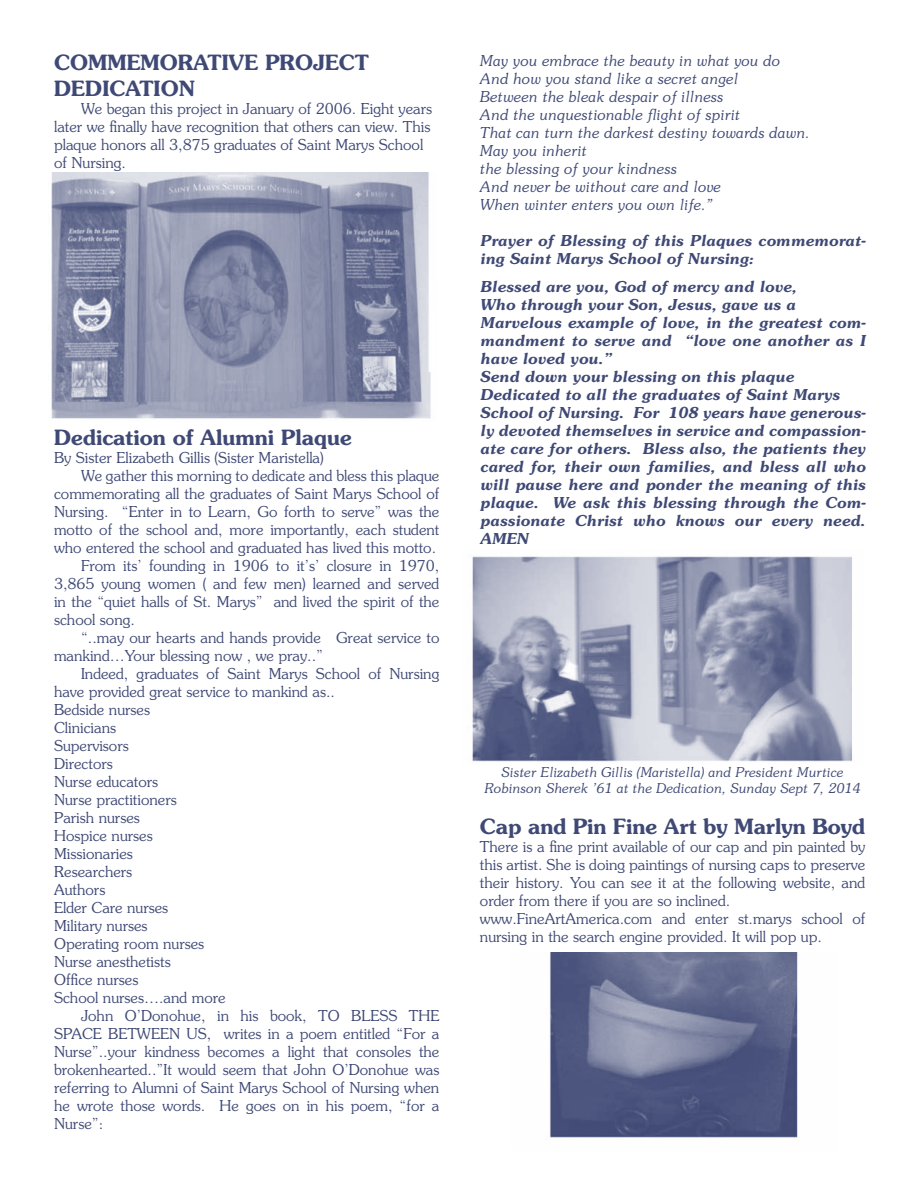
<style>
.page{position:relative;width:918px;height:1188px;background:#fff}
.page>*{position:absolute;margin:0;border:0;box-sizing:border-box;transform-origin:0 0}
.t1{font:600 21px/25.2px "Souvenir";color:#3f4975}
.t2{font:300 15px/18px "Souvenir";color:#3f4975}
.t3{font:italic 600 15px/18px "Souvenir";color:#3f4975}
.t4{font:italic 300 15px/18px "Souvenir";color:#3f4975}
.t5{font:italic 300 13.5px/16.2px "Souvenir";color:#3f4975;text-align:center}
</style>
<div class="page">
<img style="left:472px;top:556px;width:380px;height:206px">
<img style="left:550px;top:952px;width:248px;height:186px">
<img style="left:51px;top:173px;width:380px;height:246px">
<h1 class="t1" style="left:54px;top:50px;width:317px">COMMEMORATIVE PROJECT<br>DEDICATION</h1>
<p class="t2" style="left:54px;top:99px;width:380px;text-indent:27px">We began this project in January of 2006. Eight years later we finally have recognition that others can view. This plaque honors all 3,875 graduates of Saint Marys School of Nursing.</p>
<h1 class="t1" style="left:54px;top:425px;width:299px">Dedication of Alumni Plaque</h1>
<p class="t2" style="left:54px;top:448px;width:271px">By Sister Elizabeth Gillis (Sister Maristella)</p>
<p class="t2" style="left:81px;top:466px;width:360px">We gather this morning to dedicate and bless this plaque</p>
<p class="t2" style="left:54px;top:484px;width:387px">commemorating all the graduates of Saint Marys School of</p>
<p class="t2" style="left:54px;top:502px;width:387px">Nursing. “Enter in to Learn, Go forth to serve” was the</p>
<p class="t2" style="left:54px;top:520px;width:387px">motto of the school and, more importantly, each student</p>
<p class="t2" style="left:54px;top:538px;width:384px">who entered the school and graduated has lived this motto.</p>
<p class="t2" style="left:81px;top:556px;width:360px">From its’ founding in 1906 to it’s’ closure in 1970,</p>
<p class="t2" style="left:54px;top:574px;width:387px">3,865 young women ( and few men) learned and served</p>
<p class="t2" style="left:54px;top:592px;width:387px">in the “quiet halls of St. Marys” and lived the spirit of the</p>
<p class="t2" style="left:54px;top:610px;width:82px">school song.</p>
<p class="t2" style="left:81px;top:628px;width:360px">“..may our hearts and hands provide Great service to</p>
<p class="t2" style="left:54px;top:646px;width:271px">mankind…Your blessing now , we pray..”</p>
<p class="t2" style="left:81px;top:664px;width:360px">Indeed, graduates of Saint Marys School of Nursing</p>
<p class="t2" style="left:54px;top:682px;width:283px">have provided great service to mankind as..</p>
<p class="t2" style="left:54px;top:700px;width:98px">Bedside nurses</p>
<p class="t2" style="left:54px;top:718px;width:64px">Clinicians</p>
<p class="t2" style="left:54px;top:736px;width:76px">Supervisors</p>
<p class="t2" style="left:54px;top:754px;width:60px">Directors</p>
<p class="t2" style="left:54px;top:772px;width:106px">Nurse educators</p>
<p class="t2" style="left:54px;top:790px;width:124px">Nurse practitioners</p>
<p class="t2" style="left:54px;top:808px;width:87px">Parish nurses</p>
<p class="t2" style="left:54px;top:826px;width:100px">Hospice nurses</p>
<p class="t2" style="left:54px;top:844px;width:80px">Missionaries</p>
<p class="t2" style="left:54px;top:862px;width:80px">Researchers</p>
<p class="t2" style="left:54px;top:880px;width:53px">Authors</p>
<p class="t2" style="left:54px;top:898px;width:116px">Elder Care nurses</p>
<p class="t2" style="left:54px;top:916px;width:95px">Military nurses</p>
<p class="t2" style="left:54px;top:934px;width:152px">Operating room nurses</p>
<p class="t2" style="left:54px;top:952px;width:118px">Nurse anesthetists</p>
<p class="t2" style="left:54px;top:970px;width:86px">Office nurses</p>
<p class="t2" style="left:54px;top:988px;width:173px">School nurses….and more</p>
<p class="t2" style="left:81px;top:1006px;width:360px">John O’Donohue, in his book, TO BLESS THE</p>
<p class="t2" style="left:54px;top:1024px;width:387px">SPACE BETWEEN US, writes in a poem entitled “For a</p>
<p class="t2" style="left:54px;top:1042px;width:387px">Nurse”..your kindness becomes a light that consoles the</p>
<p class="t2" style="left:54px;top:1060px;width:387px">brokenhearted..”It would seem that John O’Donohue was</p>
<p class="t2" style="left:54px;top:1078px;width:387px">referring to Alumni of Saint Marys School of Nursing when</p>
<p class="t2" style="left:54px;top:1096px;width:387px">he wrote those words. He goes on in his poem, “for a</p>
<p class="t2" style="left:54px;top:1114px;width:51px">Nurse”:</p>
<p class="t4" style="left:480px;top:51px;width:332px">May you embrace the beauty in what you do And how you stand like a secret angel<br>Between the bleak despair of illness<br>And the unquestionable flight of spirit<br>That can turn the darkest destiny towards dawn.<br>May you inherit<br>the blessing of your kindness<br>And never be without care and love<br>When winter enters you own life.”</p>
<p class="t3" style="left:480px;top:232px;width:387px">Prayer of Blessing of this Plaques commemorat&shy;ing Saint Marys School of Nursing:</p>
<p class="t3" style="left:480px;top:278px;width:387px">Blessed are you, God of mercy and love,<br>Who through your Son, Jesus, gave us a Marvelous example of love, in the greatest com&shy;mandment to serve and “love one another as I have loved you.”<br>Send down your blessing on this plaque Dedicated to all the graduates of Saint Marys School of Nursing. For 108 years have generous&shy;ly devoted themselves in service and compassion&shy;ate care for others. Bless also, the patients they cared for, their own families, and bless all who will pause here and ponder the meaning of this plaque. We ask this blessing through the Com&shy;passionate Christ who knows our every need.<br>AMEN</p>
<p class="t5" style="left:484px;top:763px;width:378px">Sister Elizabeth Gillis (Maristella) and President Murtice<br>Robinson Sherek ’61 at the Dedication, Sunday Sept 7, 2014</p>
<h1 class="t1" style="left:480px;top:814px;width:387px">Cap and Pin Fine Art by Marlyn Boyd</h1>
<p class="t2" style="left:480px;top:837px;width:387px">There is a fine print available of our cap and pin painted by this artist. She is doing paintings of nursing caps to preserve their history. You can see it at the following website, and order from there if you are so inclined. www.FineArtAmerica.com and enter st.marys school of nursing in the search engine provided. It will pop up.</p>
</div>
